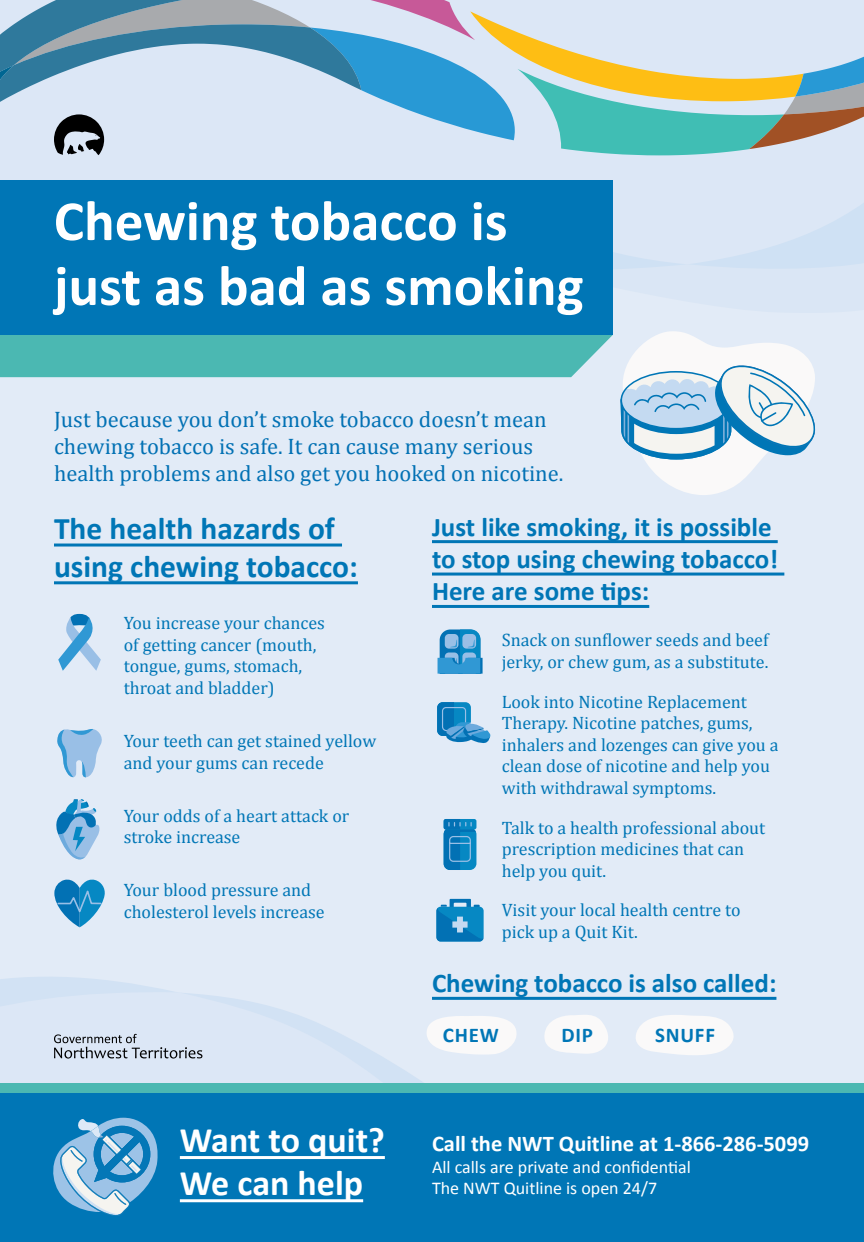
<style>
.page{position:relative;width:864px;height:1242px;background:#e2ebf7}
.page>*{position:absolute;margin:0;border:0;box-sizing:border-box;transform-origin:0 0}
.t1{font:700 57.15px/64.9px "Calibri";color:#fff}
.t2{font:700 36px/43.2px "Calibri";color:#fff}
.t3{font:700 31.5px/37.8px "Calibri";color:#0076b6}
.t4{font:700 27px/32.4px "Calibri";color:#0076b6}
.t5{font:22.5px/27px "Cambria";color:#0271b4}
.t6{font:700 22.5px "Calibri";color:#fff}
.t7{font:700 21px "Calibri";letter-spacing:.04em;color:#0076b6}
.t8{font:18px/21.6px "Cambria";color:#0076b6}
.t9{font:18px/21.6px "Calibri";color:#fff}
</style>
<div class="page">
<svg style="left:98px;top:155px;width:766px;height:109px"></svg>
<svg style="left:0;top:977px;width:164px;height:13px;fill:#d2e2f4"></svg>
<svg style="left:0;top:990px;width:548px;height:94px"></svg>
<svg style="left:54px;top:1034px;width:148px;height:25px"></svg>
<div style="left:0;top:1084px;width:864px;height:118px;background:#4bb8b2"></div>
<div style="left:0;top:1094px;width:864px;height:148px;background:#0076b6"></div>
<hr style="left:180px;top:1156px;width:205px;height:3px;background:#fff">
<hr style="left:180px;top:1199px;width:183px;height:3px;background:#fff">
<svg style="left:53px;top:1118px;width:105px;height:98px"></svg>
<hr style="left:54px;top:544px;width:288px;height:3px;background:#0076b6">
<hr style="left:54px;top:581px;width:304px;height:3px;background:#0076b6">
<hr style="left:432px;top:540px;width:346px;height:3px;background:#0076b6">
<hr style="left:432px;top:573px;width:352px;height:3px;background:#0076b6">
<hr style="left:432px;top:605px;width:217px;height:3px;background:#0076b6">
<div style="left:0;top:335px;width:613px;height:42px;background:#4bb8b2"></div>
<div style="left:0;top:180px;width:613px;height:155px;background:#0076b6"></div>
<svg style="left:426px;top:1016px;width:93px;height:39px"></svg>
<svg style="left:543px;top:1015px;width:65px;height:39px"></svg>
<svg style="left:636px;top:1015px;width:98px;height:40px"></svg>
<hr style="left:432px;top:997px;width:344px;height:3px;background:#0076b6">
<svg style="left:0;top:0;width:864px;height:155px"></svg>
<svg style="left:620px;top:331px;width:196px;height:164px"></svg>
<svg style="left:54px;top:879px;width:51px;height:48px"></svg>
<svg style="left:58px;top:614px;width:43px;height:57px"></svg>
<svg style="left:57px;top:729px;width:45px;height:49px"></svg>
<svg style="left:56px;top:799px;width:43px;height:61px"></svg>
<svg style="left:438px;top:630px;width:45px;height:44px;background:#499ed2"></svg>
<svg style="left:437px;top:702px;width:54px;height:41px"></svg>
<svg style="left:436px;top:899px;width:48px;height:42px;background:#2f92c7"></svg>
<svg style="left:444px;top:819px;width:32px;height:51px;background:#1483bf"></svg>
<h1 class="t1" style="left:54px;top:187px;width:531px">Chewing tobacco is just as bad as smoking</h1>
<p class="t5" style="left:54px;top:406px;width:511px">Just because you don’t smoke tobacco doesn’t mean chewing tobacco is safe. It can cause many serious health problems and also get you hooked on nicotine.</p>
<h3 class="t3" style="left:54px;top:509px;width:305px">The health hazards of using chewing tobacco:</h3>
<h3 class="t4" style="left:432px;top:510px;width:348px">Just like smoking, it is possible to stop using chewing tobacco!<br>Here are some tips:</h3>
<p class="t8" style="left:124px;top:612px;width:203px">You increase your chances of getting cancer (mouth, tongue, gums, stomach, throat and bladder)</p>
<p class="t8" style="left:124px;top:730px;width:254px">Your teeth can get stained yellow and your gums can recede</p>
<p class="t8" style="left:124px;top:805px;width:227px">Your odds of a heart attack or stroke increase</p>
<p class="t8" style="left:124px;top:880px;width:202px">Your blood pressure and cholesterol levels increase</p>
<p class="t8" style="left:502px;top:630px;width:268px">Snack on sunflower seeds and beef jerky, or chew gum, as a substitute.</p>
<p class="t8" style="left:502px;top:691px;width:278px">Look into Nicotine Replacement<br>Therapy. Nicotine patches, gums, inhalers and lozenges can give you a clean dose of nicotine and help you with withdrawal symptoms.</p>
<p class="t8" style="left:502px;top:817px;width:265px">Talk to a health professional about prescription medicines that can help you quit.</p>
<p class="t8" style="left:502px;top:900px;width:240px">Visit your local health centre to pick up a Quit Kit.</p>
<h3 class="t4" style="left:432px;top:966px;width:346px">Chewing tobacco is also called:</h3>
<p class="t7" style="left:443px;top:1020px;width:58px">CHEW</p>
<p class="t7" style="left:561px;top:1020px;width:33px">DIP</p>
<p class="t7" style="left:655px;top:1020px;width:62px">SNUFF</p>
<h2 class="t2" style="left:180px;top:1117px;width:207px">Want to quit?<br>We can help</h2>
<p class="t6" style="left:432px;top:1128px;width:379px">Call the NWT Quitline at 1-866-286-5099</p>
<p class="t9" style="left:432px;top:1156px;width:260px">All calls are private and confidential<br>The NWT Quitline is open 24/7</p>
</div>
